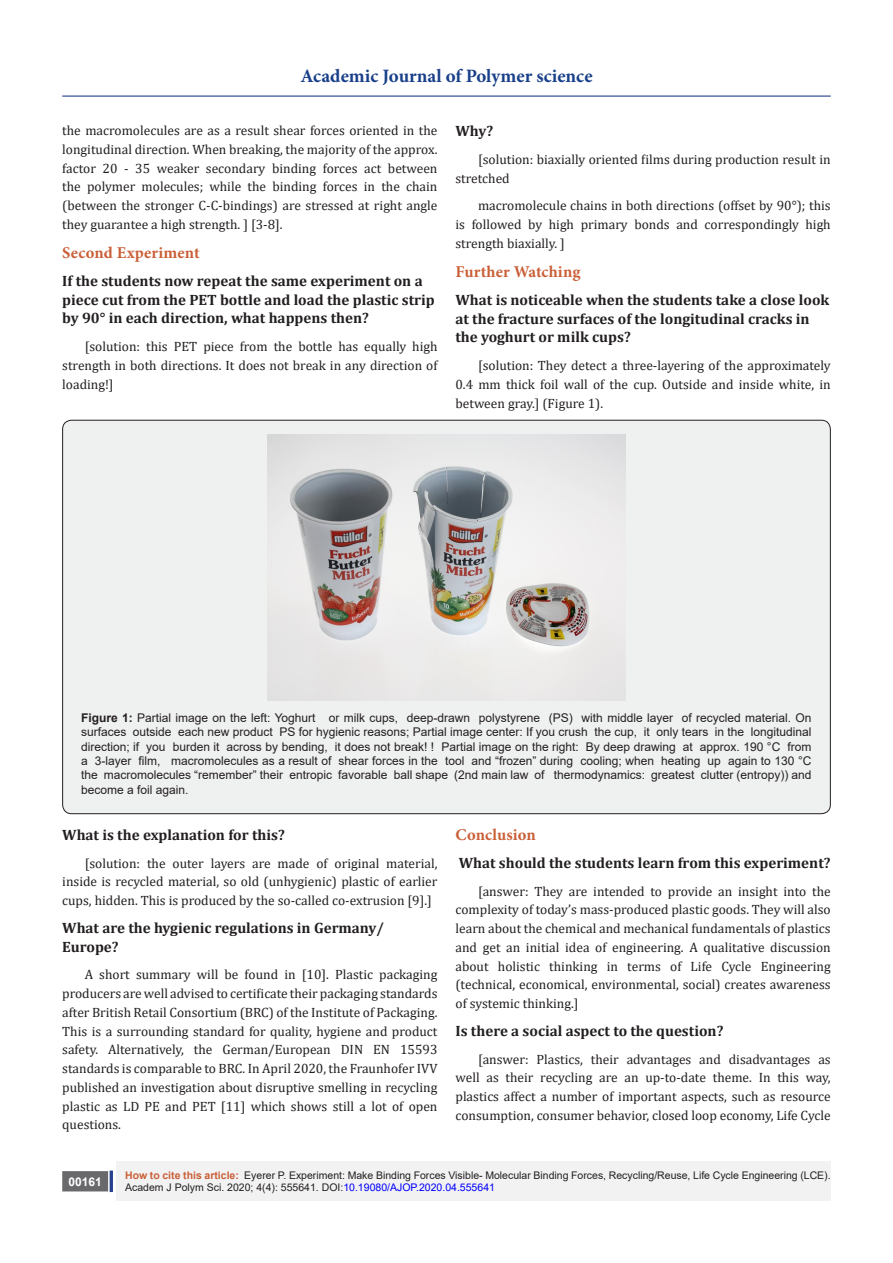
<style>
.page{position:relative;width:893px;height:1263px;background:#fff}
.page>*{position:absolute;margin:0;border:0;box-sizing:border-box;transform-origin:0 0}
.t1{font:700 18.9px "Minion Pro";color:#183f89}
.t2{font:700 16.5px "Minion Pro";letter-spacing:.01em;color:#ca5f37}
.List_Paragraph{font:700 15px/18.8px "Cambria";color:#231f20}
.t3{font:13.5px/18.8px "Cambria";color:#231f20;text-align:justify}
.t4{font:12px/14.4px "Arial";color:#231f20;text-align:justify}
.t5{font:700 12px "Arial";color:#fff}
.t6{font:10.5px/12.6px "Arial";color:#231f20}
.s1{font-weight:700}
.s2{font-weight:700;color:#ca5f37}
.s3{color:#00f}
</style>
<div class="page">
<hr style="left:62px;top:96px;width:769px;height:1px;background:#25408f">
<div style="left:116px;top:1162px;width:715px;height:39px;background:#f2f2f3"></div>
<div style="left:63px;top:1172px;width:44px;height:19px;background:#69686b"></div>
<div style="left:62px;top:1171px;width:46px;height:20px;border:2px solid #69686b"></div>
<hr style="left:110px;top:1170px;width:3px;height:22px;background:#25408f">
<div style="left:63px;top:420px;width:767px;height:394px;background:#eff0f0;border-radius:9px"></div>
<img style="left:268px;top:434px;width:357px;height:267px">
<h1 class="t1" style="left:300px;top:63px;width:294px">Academic Journal of Polymer science</h1>
<p class="t3" style="left:62px;top:121px;width:377px">the macromolecules are as a result shear forces oriented in the longitudinal direction. When breaking, the majority of the approx. factor 20 - 35 weaker secondary binding forces act between the polymer molecules; while the binding forces in the chain (between the stronger C-C-bindings) are stressed at right angle they guarantee a high strength. ] [3-8].</p>
<p class="t2" style="left:62px;top:241px;width:139px">Second Experiment</p>
<p class="List_Paragraph" style="left:62px;top:271px;width:374px">If the students now repeat the same experiment on a piece cut from the PET bottle and load the plastic strip by 90° in each direction, what happens then?</p>
<p class="t3" style="left:62px;top:337px;width:377px;text-indent:22px">[solution: this PET piece from the bottle has equally high strength in both directions. It does not break in any direction of loading!]</p>
<p class="List_Paragraph" style="left:455px;top:121px;width:39px">Why?</p>
<p class="t3" style="left:455px;top:150px;width:377px;text-indent:22px">[solution: biaxially oriented films during production result in stretched</p>
<p class="t3" style="left:455px;top:196px;width:377px;text-indent:22px">macromolecule chains in both directions (offset by 90°); this is followed by high primary bonds and correspondingly high strength biaxially. ]</p>
<p class="t2" style="left:455px;top:260px;width:127px">Further Watching</p>
<p class="List_Paragraph" style="left:455px;top:290px;width:375px">What is noticeable when the students take a close look at the fracture surfaces of the longitudinal cracks in the yoghurt or milk cups?</p>
<p class="t3" style="left:455px;top:356px;width:377px;text-indent:22px">[solution: They detect a three-layering of the approximately 0.4 mm thick foil wall of the cup. Outside and inside white, in between gray.] (Figure 1).</p>
<p class="t4" style="left:81px;top:710px;width:732px"><span class="s1">Figure 1:</span> Partial image on the left: Yoghurt or milk cups, deep-drawn polystyrene (PS) with middle layer of recycled material. On surfaces outside each new product PS for hygienic reasons; Partial image center: If you crush the cup, it only tears in the longitudinal direction; if you burden it across by bending, it does not break! ! Partial image on the right: By deep drawing at approx. 190 °C from a 3-layer film, macromolecules as a result of shear forces in the tool and “frozen” during cooling; when heating up again to 130 °C the macromolecules “remember” their entropic favorable ball shape (2nd main law of thermodynamics: greatest clutter (entropy)) and become a foil again.</p>
<p class="List_Paragraph" style="left:62px;top:825px;width:224px">What is the explanation for this?</p>
<p class="t3" style="left:62px;top:853px;width:377px;text-indent:22px">[solution: the outer layers are made of original material, inside is recycled material, so old (unhygienic) plastic of earlier cups, hidden. This is produced by the so-called co-extrusion [9].]</p>
<p class="List_Paragraph" style="left:62px;top:918px;width:323px">What are the hygienic regulations in Germany/<br>Europe?</p>
<p class="t3" style="left:62px;top:965px;width:377px;text-indent:22px">A short summary will be found in [10]. Plastic packaging producers are well advised to certificate their packaging standards after British Retail Consortium (BRC) of the Institute of Packaging.<br>This is a surrounding standard for quality, hygiene and product safety. Alternatively, the German/European DIN EN 15593 standards is comparable to BRC. In April 2020, the Fraunhofer IVV published an investigation about disruptive smelling in recycling plastic as LD PE and PET [11] which shows still a lot of open questions.</p>
<p class="t2" style="left:455px;top:823px;width:82px">Conclusion</p>
<p class="List_Paragraph" style="left:459px;top:853px;width:373px">What should the students learn from this experiment?</p>
<p class="t3" style="left:455px;top:881px;width:377px;text-indent:22px">[answer: They are intended to provide an insight into the complexity of today’s mass-produced plastic goods. They will also learn about the chemical and mechanical fundamentals of plastics and get an initial idea of engineering. A qualitative discussion about holistic thinking in terms of Life Cycle Engineering (technical, economical, environmental, social) creates awareness of systemic thinking.]</p>
<p class="List_Paragraph" style="left:455px;top:1021px;width:269px">Is there a social aspect to the question?</p>
<p class="t3" style="left:455px;top:1049px;width:377px;text-indent:22px">[answer: Plastics, their advantages and disadvantages as well as their recycling are an up-to-date theme. In this way, plastics affect a number of important aspects, such as resource consumption, consumer behavior, closed loop economy, Life Cycle</p>
<p class="t5" style="left:68px;top:1173px;width:35px">00161</p>
<p class="t6" style="left:125px;top:1169px;width:707px"><span class="s2">How to cite this article:</span> Eyerer P. Experiment: Make Binding Forces Visible- Molecular Binding Forces, Recycling/Reuse, Life Cycle Engineering (LCE).<br>Academ J Polym Sci. 2020; 4(4): 555641. DOI:<span class="s3">10.19080/AJOP.2020.04.555641</span></p>
</div>
